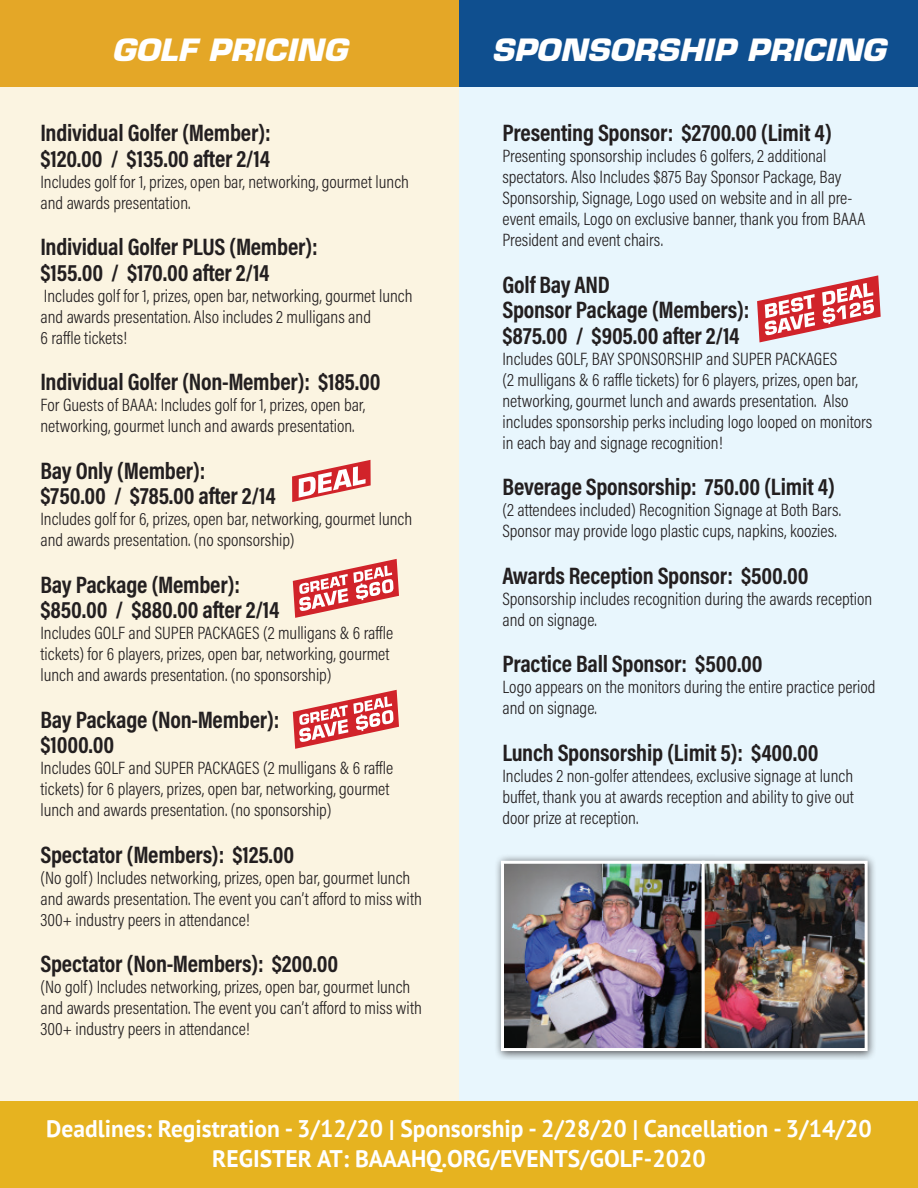
<style>
.page{position:relative;width:918px;height:1188px;background:#fff}
.page>*{position:absolute;margin:0;border:0;box-sizing:border-box;transform-origin:0 0}
.t1{font:italic 700 30px "Eurostile LT Std";color:#fff;scale:1.04 1}
.t2{font:700 24px/25.5px "Acumin Pro Cond";letter-spacing:-.01em;color:#231f20}
.t3{font:700 24px/30px "PT Sans";color:#fff;text-align:center}
.t4{font:300 18px/21px "Acumin Pro Cond";color:#231f20}
</style>
<div class="page">
<div style="left:459px;top:0;width:459px;height:1101px;background:#e8f6fd"></div>
<div style="left:0;top:0;width:459px;height:1101px;background:#fbf4e1"></div>
<div style="left:0;top:0;width:459px;height:86px;background:#e4a727"></div>
<div style="left:459px;top:0;width:459px;height:86px;background:#0f4f8f"></div>
<div style="left:0;top:1101px;width:918px;height:87px;background:#e6b320"></div>
<svg style="left:757px;top:275px;width:124px;height:67px"></svg>
<svg style="left:293px;top:559px;width:106px;height:59px"></svg>
<svg style="left:293px;top:690px;width:106px;height:59px"></svg>
<svg style="left:292px;top:460px;width:79px;height:42px"></svg>
<div style="left:494px;top:853px;width:383px;height:207px;background:#231f20;opacity:.75"></div>
<img style="left:505px;top:865px;width:359px;height:182px">
<div style="left:501px;top:861px;width:204px;height:190px;border:3px solid #fff"></div>
<div style="left:702px;top:861px;width:166px;height:190px;border:3px solid #fff"></div>
<h1 class="t1" style="left:112px;top:31px;width:228px">GOLF PRICING</h1>
<h1 class="t1" style="left:491px;top:31px;width:380px">SPONSORSHIP PRICING</h1>
<h2 class="t2" style="left:40px;top:120px;width:232px">Individual Golfer (Member): $120.00 / $135.00 after 2/14</h2>
<p class="t4" style="left:40px;top:171px;width:370px">Includes golf for 1, prizes, open bar, networking, gourmet lunch and awards presentation.</p>
<h2 class="t2" style="left:40px;top:234px;width:279px">Individual Golfer PLUS (Member): $155.00 / $170.00 after 2/14</h2>
<p class="t4" style="left:40px;top:285px;width:374px">Includes golf for 1, prizes, open bar, networking, gourmet lunch and awards presentation. Also includes 2 mulligans and<br>6 raffle tickets!</p>
<h2 class="t2" style="left:40px;top:369px;width:342px">Individual Golfer (Non-Member): $185.00</h2>
<p class="t4" style="left:40px;top:394px;width:326px">For Guests of BAAA: Includes golf for 1, prizes, open bar, networking, gourmet lunch and awards presentation.</p>
<h2 class="t2" style="left:40px;top:457px;width:237px">Bay Only (Member): $750.00 / $785.00 after 2/14</h2>
<p class="t4" style="left:40px;top:508px;width:373px">Includes golf for 6, prizes, open bar, networking, gourmet lunch and awards presentation. (no sponsorship)</p>
<h2 class="t2" style="left:40px;top:571px;width:241px">Bay Package (Member): $850.00 / $880.00 after 2/14</h2>
<p class="t4" style="left:40px;top:622px;width:354px">Includes GOLF and SUPER PACKAGES (2 mulligans &amp; 6 raffle tickets) for 6 players, prizes, open bar, networking, gourmet lunch and awards presentation. (no sponsorship)</p>
<h2 class="t2" style="left:40px;top:706px;width:241px">Bay Package (Non-Member): $1000.00</h2>
<p class="t4" style="left:40px;top:757px;width:354px">Includes GOLF and SUPER PACKAGES (2 mulligans &amp; 6 raffle tickets) for 6 players, prizes, open bar, networking, gourmet lunch and awards presentation. (no sponsorship)</p>
<h2 class="t2" style="left:40px;top:841px;width:255px">Spectator (Members): $125.00</h2>
<p class="t4" style="left:40px;top:867px;width:383px">(No golf) Includes networking, prizes, open bar, gourmet lunch and awards presentation. The event you can’t afford to miss with<br>300+ industry peers in attendance!</p>
<h2 class="t2" style="left:40px;top:951px;width:299px">Spectator (Non-Members): $200.00</h2>
<p class="t4" style="left:40px;top:976px;width:383px">(No golf) Includes networking, prizes, open bar, gourmet lunch and awards presentation. The event you can’t afford to miss with<br>300+ industry peers in attendance!</p>
<h2 class="t2" style="left:502px;top:120px;width:331px">Presenting Sponsor: $2700.00 (Limit 4)</h2>
<p class="t4" style="left:502px;top:145px;width:364px">Presenting sponsorship includes 6 golfers, 2 additional spectators. Also Includes $875 Bay Sponsor Package, Bay Sponsorship, Signage, Logo used on website and in all pre&shy;event emails, Logo on exclusive banner, thank you from BAAA President and event chairs.</p>
<h2 class="t2" style="left:502px;top:271px;width:248px">Golf Bay AND<br>Sponsor Package (Members): $875.00 / $905.00 after 2/14</h2>
<p class="t4" style="left:502px;top:348px;width:371px">Includes GOLF, BAY SPONSORSHIP and SUPER PACKAGES<br>(2 mulligans &amp; 6 raffle tickets) for 6 players, prizes, open bar, networking, gourmet lunch and awards presentation. Also includes sponsorship perks including logo looped on monitors in each bay and signage recognition!</p>
<h2 class="t2" style="left:502px;top:474px;width:334px">Beverage Sponsorship: 750.00 (Limit 4)</h2>
<p class="t4" style="left:502px;top:499px;width:340px">(2 attendees included) Recognition Signage at Both Bars.<br>Sponsor may provide logo plastic cups, napkins, koozies.</p>
<h2 class="t2" style="left:502px;top:562px;width:308px">Awards Reception Sponsor: $500.00</h2>
<p class="t4" style="left:502px;top:588px;width:371px">Sponsorship includes recognition during the awards reception and on signage.</p>
<h2 class="t2" style="left:502px;top:651px;width:262px">Practice Ball Sponsor: $500.00</h2>
<p class="t4" style="left:502px;top:676px;width:374px">Logo appears on the monitors during the entire practice period and on signage.</p>
<h2 class="t2" style="left:502px;top:739px;width:318px">Lunch Sponsorship (Limit 5): $400.00</h2>
<p class="t4" style="left:502px;top:765px;width:353px;text-align:justify">Includes 2 non-golfer attendees, exclusive signage at lunch buffet, thank you at awards reception and ability to give out door prize at reception.</p>
<h2 class="t3" style="left:46px;top:1113px;width:827px">Deadlines: Registration - 3/12/20 | Sponsorship - 2/28/20 | Cancellation - 3/14/20<br>REGISTER AT: BAAAHQ.ORG/EVENTS/GOLF-2020</h2>
</div>
